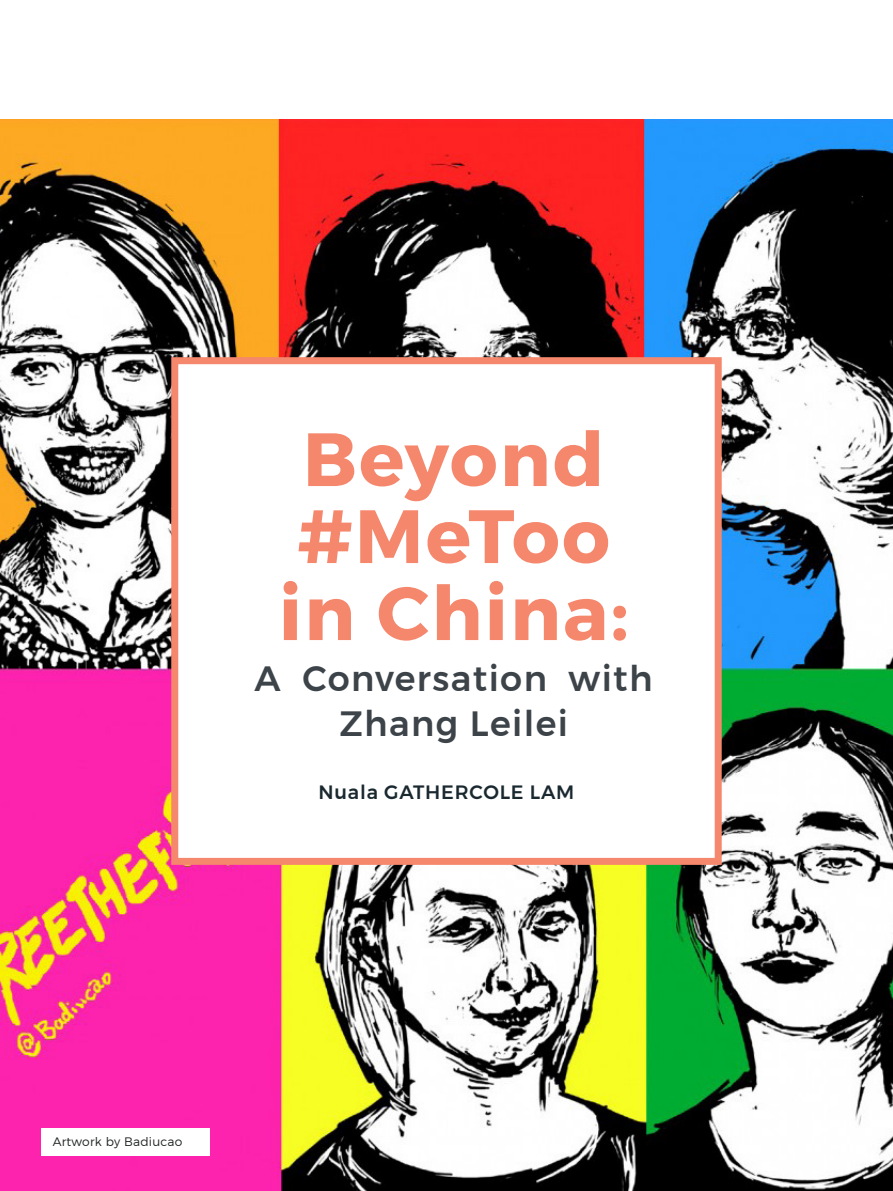
<style>
.page{position:relative;width:893px;height:1191px;background:#fff}
.page>*{position:absolute;margin:0;border:0;box-sizing:border-box;transform-origin:0 0}
.t1{font:700 75.25px/77px "Montserrat";letter-spacing:.03em;color:#f5876c;text-align:center}
.t2{font:500 35px/45.5px "Montserrat";letter-spacing:.04em;color:#3c4349;text-align:center}
.t3{font:500 19.25px "Montserrat";letter-spacing:.04em;color:#1a2930}
.t4{font:300 12.25px "Montserrat";letter-spacing:.02em;color:#1f2223}
</style>
<div class="page">
<img style="left:0;top:119px;width:893px;height:1072px">
<div style="left:171px;top:357px;width:551px;height:508px;background:#fff;border:7px solid #f5876c"></div>
<div style="left:41px;top:1128px;width:169px;height:28px;background:#fff"></div>
<h1 class="t1" style="left:279px;top:422px;width:351px">Beyond #MeToo in China:</h1>
<p class="t2" style="left:255px;top:655px;width:400px">A Conversation with<br>Zhang Leilei</p>
<p class="t3" style="left:319px;top:776px;width:257px">Nuala GATHERCOLE LAM</p>
<p class="t4" style="left:53px;top:1134px;width:131px">Artwork by Badiucao</p>
</div>
